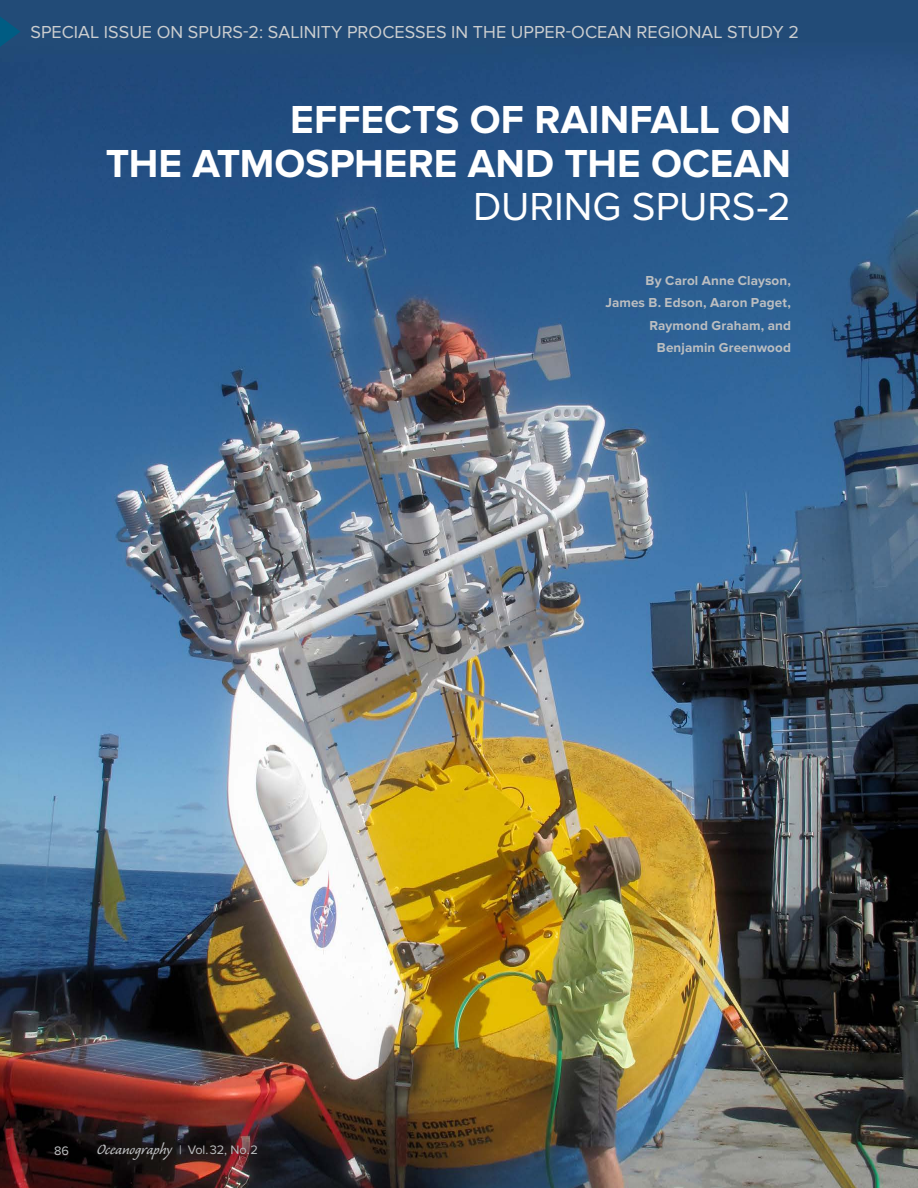
<style>
.page{position:relative;width:918px;height:1188px;background:#fff}
.page>*{position:absolute;margin:0;border:0;box-sizing:border-box;transform-origin:0 0}
.t1{font:700 40.5px/43.5px "Proxima Nova";color:#fff;text-align:right}
.t2{font:40.5px "Proxima Nova";color:#fff}
.t3{font:18.75px "Caliban Std";color:#bcbec0}
.t4{font:18px "Proxima Nova";color:#cccecf}
.t5{font:700 13.5px/22.5px "Proxima Nova";letter-spacing:.01em;color:#bcbec0;text-align:right}
.t6{font:12.75px "Proxima Nova";color:#bcbec0}
.s1{font-family:"Proxima Nova";font-size:12.75px}
</style>
<div class="page">
<img style="left:0;top:0;width:918px;height:1188px">
<svg style="left:0;top:16px;width:21px;height:31px"></svg>
<h3 class="t4" style="left:30px;top:21px;width:770px">SPECIAL ISSUE ON SPURS-2: SALINITY PROCESSES IN THE UPPER-OCEAN REGIONAL STUDY 2</h3>
<h1 class="t1" style="left:106px;top:99px;width:687px">EFFECTS OF RAINFALL ON<br>THE ATMOSPHERE AND THE OCEAN</h1>
<h1 class="t2" style="left:473px;top:184px;width:319px">DURING SPURS-2</h1>
<p class="t6" style="left:54px;top:1143px;width:16px">86</p>
<h2 class="t3" style="left:97px;top:1140px;width:163px">Oceanography <span class="s1">| Vol.32, No.2</span></h2>
<p class="t5" style="left:605px;top:269px;width:187px">By Carol Anne Clayson,<br>James B. Edson, Aaron Paget,<br>Raymond Graham, and<br>Benjamin Greenwood</p>
</div>
